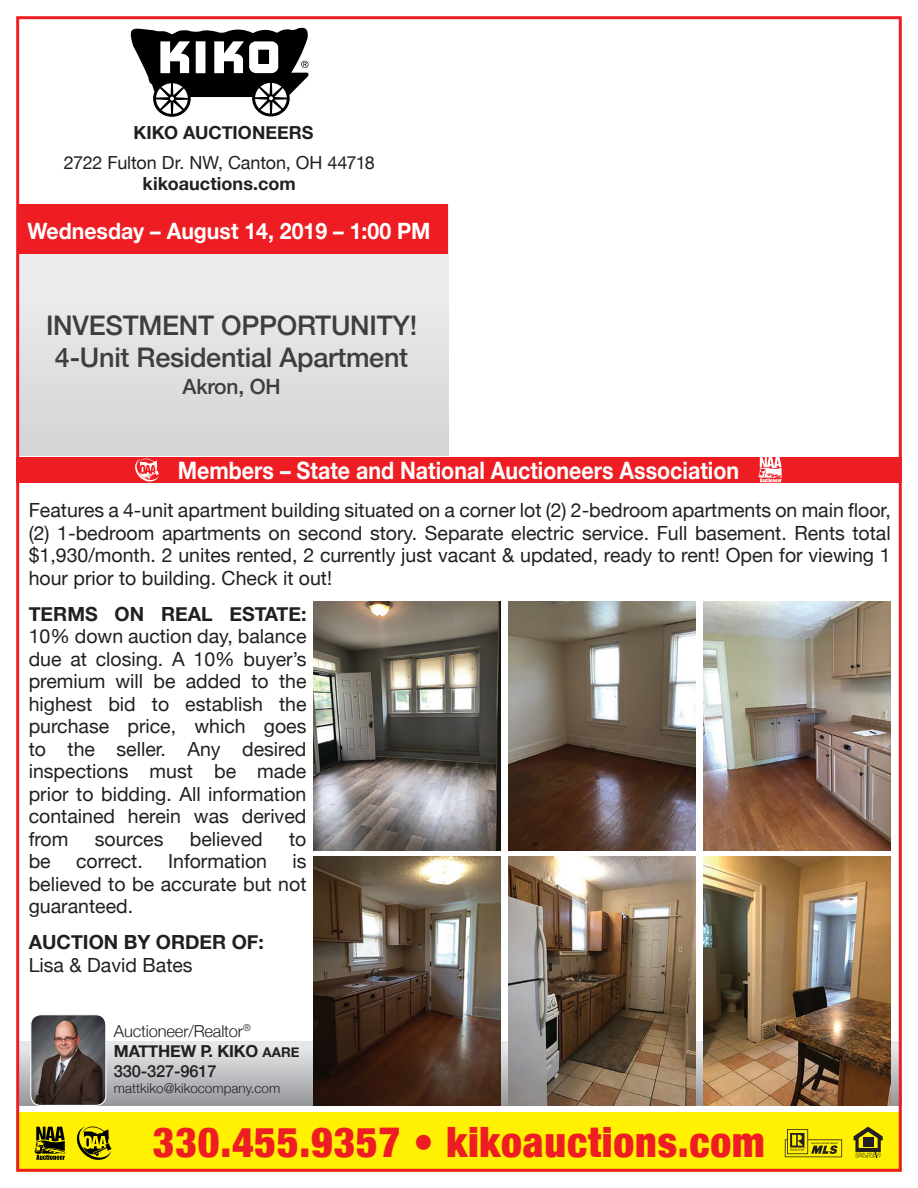
<style>
.page{position:relative;width:918px;height:1188px;background:#fff}
.page>*{position:absolute;margin:0;border:0;box-sizing:border-box;transform-origin:0 0}
.t1{font:900 condensed 41.7px "Helvetica Neue";letter-spacing:.02em;color:#ee1d23}
.t2{font:500 27px "Helvetica Neue";letter-spacing:-.01em;color:#3e3e3f}
.t3{font:700 24px "Helvetica Neue";color:#fff;scale:.89 1}
.t4{font:700 22.5px "Helvetica Neue";color:#fff;scale:.95 1}
.t5{font:500 21px "Helvetica Neue";letter-spacing:-.01em;color:#3e3e3f}
.t6{font:19.5px/22.5px "Helvetica Neue";color:#231f20;text-align:justify}
.t7{font:700 19.5px/22.5px "Helvetica Neue";color:#231f20}
.t8{font:700 18px "Helvetica Neue";letter-spacing:.005em;color:#231f20}
.t9{font:18px "Helvetica Neue";letter-spacing:-.01em;color:#231f20}
.t10{font:300 16.5px "Helvetica Neue";letter-spacing:-.01em;color:#231f20}
.t11{font:700 16.5px "Helvetica Neue";letter-spacing:-.01em;color:#231f20}
.t12{font:500 16.5px "Helvetica Neue";letter-spacing:-.01em;color:#231f20}
.t13{font:300 13.5px "Helvetica Neue";color:#231f20}
.s1{font-weight:700}
.s2{font-weight:400}
.s3{font-size:13.5px}
</style>
<div class="page">
<img style="left:16px;top:16px;width:886px;height:1156px">
<svg style="left:34px;top:1127px;width:31px;height:33px"></svg>
<svg style="left:77px;top:1127px;width:34px;height:33px"></svg>
<p class="t8" style="left:133px;top:118px;width:182px">KIKO AUCTIONEERS</p>
<p class="t9" style="left:64px;top:150px;width:313px">2722 Fulton Dr. NW, Canton, OH 44718</p>
<p class="t8" style="left:143px;top:170px;width:155px">kikoauctions.com</p>
<p class="t4" style="left:28px;top:214px;width:426px">Wednesday – August 14, 2019 – 1:00 PM</p>
<p class="t2" style="left:46px;top:304px;width:373px">INVESTMENT OPPORTUNITY!</p>
<p class="t2" style="left:55px;top:336px;width:355px">4-Unit Residential Apartment</p>
<p class="t5" style="left:183px;top:370px;width:99px">Akron, OH</p>
<p class="t3" style="left:178px;top:452px;width:632px">Members – State and National Auctioneers Association</p>
<p class="t6" style="left:29px;top:500px;width:864px">Features a 4-unit apartment building situated on a corner lot (2) 2-bedroom apartments on main floor, (2) 1-bedroom apartments on second story. Separate electric service. Full basement. Rents total $1,930/month. 2 unites rented, 2 currently just vacant &amp; updated, ready to rent! Open for viewing 1 hour prior to building. Check it out!</p>
<p class="t6" style="left:29px;top:604px;width:279px"><span class="s1">TERMS ON REAL ESTATE:<br></span>10% down auction day, balance due at closing. A 10% buyer’s premium will be added to the highest bid to establish the purchase price, which goes to the seller. Any desired inspections must be made prior to bidding. All information contained herein was derived from</p>
<p class="t6" style="left:95px;top:829px;width:70px">sources</p>
<p class="t6" style="left:190px;top:829px;width:74px">believed</p>
<p class="t6" style="left:289px;top:829px;width:19px">to</p>
<p class="t6" style="left:29px;top:851px;width:24px">be</p>
<p class="t6" style="left:76px;top:851px;width:68px">correct.</p>
<p class="t6" style="left:168px;top:851px;width:100px">Information</p>
<p class="t6" style="left:29px;top:851px;width:279px;text-indent:264px">is believed to be accurate but not guaranteed.</p>
<p class="t7" style="left:29px;top:932px;width:237px">AUCTION BY ORDER OF:<br><span class="s2">Lisa &amp; David Bates</span></p>
<p class="t10" style="left:114px;top:1018px;width:138px">Auctioneer/Realtor<sup>®</sup></p>
<p class="t11" style="left:114px;top:1038px;width:187px">MATTHEW P. KIKO <span class="s3">AARE</span></p>
<p class="t12" style="left:114px;top:1057px;width:104px">330-327-9617</p>
<p class="t13" style="left:114px;top:1078px;width:168px">mattkiko@kikocompany.com</p>
<p class="t1" style="left:153px;top:1108px;width:613px">330.455.9357 • kikoauctions.com</p>
</div>
